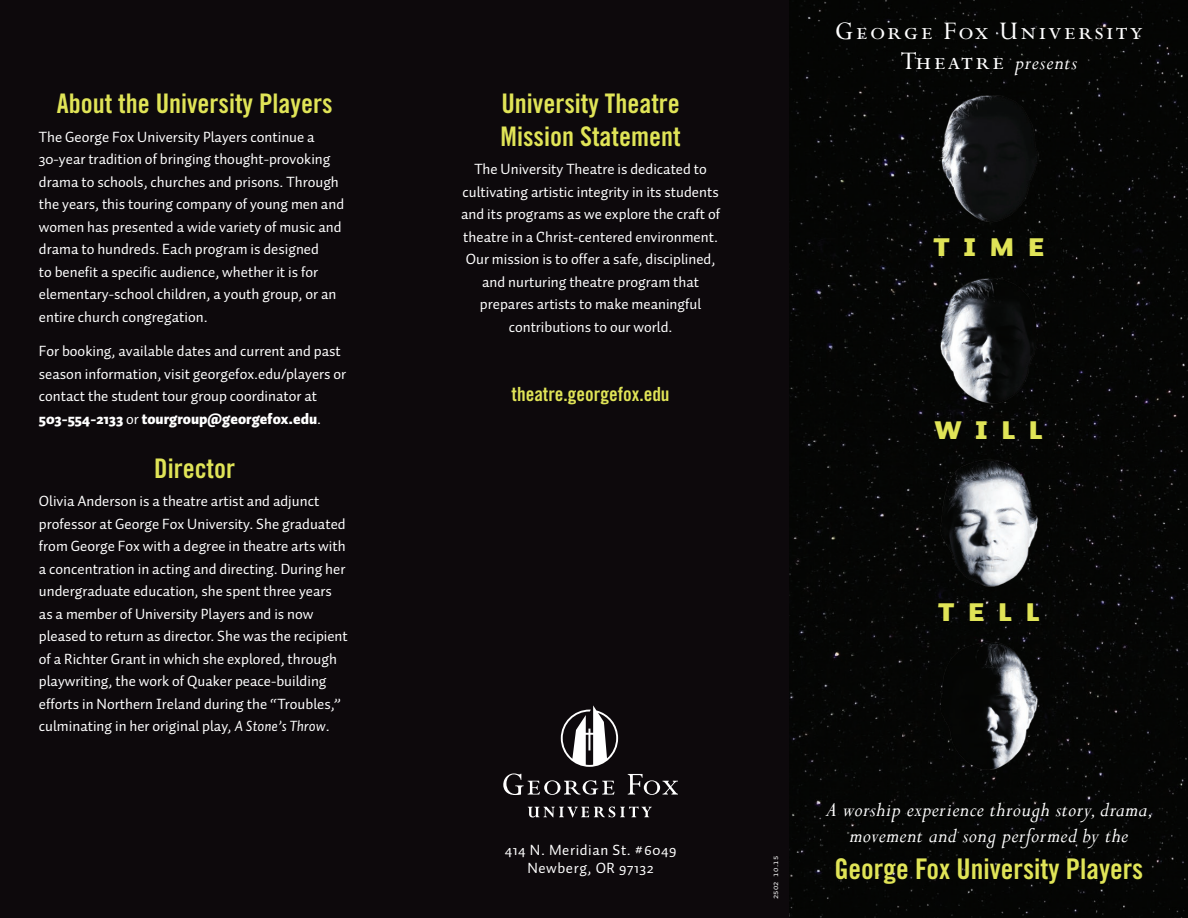
<style>
.page{position:relative;width:1188px;height:918px;background:#fff}
.page>*{position:absolute;margin:0;border:0;box-sizing:border-box;transform-origin:0 0}
.t1{font:33px "Auto 1 Black Sm Cp";letter-spacing:.4em;color:#e0e457}
.t2{font:28.5px "Trade Gothic Bold Cond Twenty";color:#e0e457}
.t3{font:28.5px "Perpetua SC";letter-spacing:.08em;color:#fff}
.t4{font:27px/32.4px "Trade Gothic Bold Cond Twenty";color:#e0e457}
.t5{font:italic 22.5px/25.5px "Perpetua";letter-spacing:.02em;color:#fff;text-align:center}
.t6{font:italic 22.5px "Perpetua";letter-spacing:.04em;color:#fff}
.t7{font:19.5px "Trade Gothic Bold Cond Twenty";color:#e0e457}
.t8{font:15px/22.5px "Auto 1";color:#fff}
.t9{font:15px "Auto 1";letter-spacing:.04em;color:#fff}
.t10{font:8.25px "Auto 1 Regular Sm Cp";letter-spacing:.04em;color:#fff}
.s1{font-weight:900}
.s2{font-style:italic}
.s3{font-family:"Perpetua SC";font-style:normal;font-size:28.5px}
</style>
<div class="page">
<div style="left:0;top:0;width:791px;height:918px;background:#0d090c"></div>
<div style="left:790px;top:0;width:398px;height:918px;background:#040504"></div>
<svg style="left:503px;top:773px;width:112px;height:22px"></svg>
<svg style="left:628px;top:774px;width:50px;height:21px"></svg>
<svg style="left:528px;top:807px;width:124px;height:11px"></svg>
<svg style="left:561px;top:705px;width:57px;height:62px"></svg>
<img style="left:935px;top:93px;width:108px;height:132px">
<img style="left:935px;top:275px;width:108px;height:132px">
<img style="left:935px;top:457px;width:108px;height:132px">
<img style="left:935px;top:639px;width:108px;height:132px">
<p class="t4" style="left:57px;top:87px;width:277px">About the University Players</p>
<p class="t8" style="left:39px;top:125px;width:307px">The George Fox University Players continue a 30-year tradition of bringing thought-provoking drama to schools, churches and prisons. Through the years, this touring company of young men and women has presented a wide variety of music and drama to hundreds. Each program is designed<br>to benefit a specific audience, whether it is for elementary-school children, a youth group, or an entire church congregation.</p>
<p class="t8" style="left:39px;top:340px;width:309px">For booking, available dates and current and past season information, visit georgefox.edu/players or contact the student tour group coordinator at <span class="s1">503-554-2133</span> or <span class="s1">tourgroup@georgefox.edu</span>.</p>
<p class="t4" style="left:154px;top:452px;width:82px">Director</p>
<p class="t8" style="left:39px;top:490px;width:310px">Olivia Anderson is a theatre artist and adjunct professor at George Fox University. She graduated from George Fox with a degree in theatre arts with a concentration in acting and directing. During her undergraduate education, she spent three years as a member of University Players and is now pleased to return as director. She was the recipient of a Richter Grant in which she explored, through playwriting, the work of Quaker peace-building efforts in Northern Ireland during the “Troubles,” culminating in her original play, <span class="s2">A Stone’s Throw</span>.</p>
<p class="t4" style="left:501px;top:87px;width:181px">University Theatre<br>Mission Statement</p>
<p class="t8" style="left:461px;top:158px;width:261px;text-align:center">The University Theatre is dedicated to cultivating artistic integrity in its students and its programs as we explore the craft of theatre in a Christ-centered environment.<br>Our mission is to offer a safe, disciplined, and nurturing theatre program that prepares artists to make meaningful contributions to our world.</p>
<p class="t7" style="left:512px;top:382px;width:160px">theatre.georgefox.edu</p>
<p class="t3" style="left:835px;top:16px;width:310px">George Fox University</p>
<p class="t6" style="left:901px;top:48px;width:178px"><span class="s3">Theatre</span> presents</p>
<p class="t1" style="left:933px;top:229px;width:113px">TIME</p>
<p class="t1" style="left:935px;top:412px;width:110px">WILL</p>
<p class="t1" style="left:938px;top:594px;width:104px">TELL</p>
<p class="t9" style="left:505px;top:841px;width:173px">414 N. Meridian St. #6049</p>
<p class="t9" style="left:527px;top:859px;width:128px">Newberg, OR 97132</p>
<p class="t10" style="left:772px;top:899px;width:45px;rotate:-90deg">2502 10.15</p>
<p class="t5" style="left:826px;top:796px;width:329px">A worship experience through story, drama, movement and song performed by the</p>
<p class="t2" style="left:834px;top:852px;width:311px">George Fox University Players</p>
</div>
